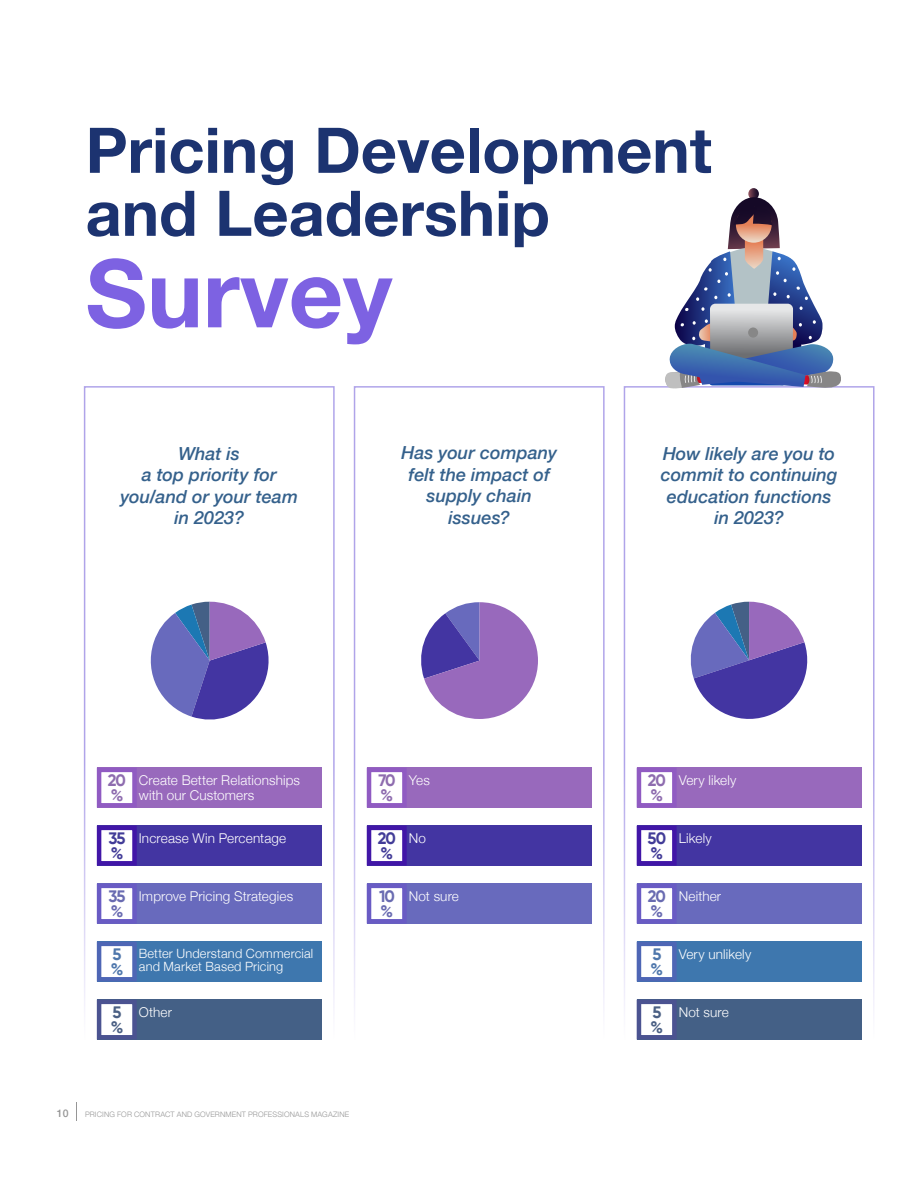
<style>
.page{position:relative;width:918px;height:1188px;background:#fff}
.page>*{position:absolute;margin:0;border:0;box-sizing:border-box;transform-origin:0 0}
.t1{font:700 94.5px "Helvetica Neue";color:#7d62e2}
.t2{font:700 63px/63px "Helvetica Neue";color:#1c3370}
.t3{font:italic 500 18px/21.6px "Helvetica Neue";color:#35618c;text-align:center}
.t4{font:700 16.5px/15px "Gilroy";color:#423c98}
.t5{font:700 16.5px/15px "Gilroy";color:#8e6caf}
.t6{font:700 16.5px "Gilroy";color:#696bb1}
.t7{font:700 16.5px/15px "Gilroy";color:#4f77ac}
.t8{font:700 16.5px "Gilroy";color:#4b6084}
.t9{font:300 13.5px/15px "Helvetica Neue";letter-spacing:.01em;color:#fff}
.t10{font:300 12.75px/13.5px "Helvetica Neue";letter-spacing:.015em;color:#fff}
.t11{font:500 10.5px "Helvetica Neue";color:#969696}
.t12{font:300 7.5px "Helvetica Neue";letter-spacing:.02em;color:#969696}
.s1{font-family:"Gilroy";font-weight:700;font-size:16.5px;color:#423c98}
.s2{font-family:"Gilroy";font-weight:700;font-size:16.5px;color:#696bb1}
.s3{font-family:"Gilroy";font-weight:700;font-size:16.5px;color:#4b6084}
.s4{font-family:"Gilroy";font-weight:700;font-size:16.5px;color:#8e6caf}
.s5{font-family:"Helvetica Neue";font-weight:300;font-size:13.5px;color:#fff}
.s6{font-family:"Gilroy";font-weight:700;font-size:16.5px;color:#4f77ac}
</style>
<div class="page">
<svg style="left:76px;top:1102px;width:1px;height:18px"></svg>
<svg style="left:150px;top:602px;width:119px;height:117px"></svg>
<svg style="left:421px;top:602px;width:117px;height:117px"></svg>
<svg style="left:690px;top:602px;width:118px;height:117px"></svg>
<svg style="left:665px;top:188px;width:176px;height:201px"></svg>
<div style="left:97px;top:767px;width:225px;height:41px;background:#9869bc"></div>
<div style="left:97px;top:768px;width:40px;height:40px;background:#fff;border:4px solid #905bc2"></div>
<div style="left:97px;top:825px;width:225px;height:41px;background:#4335a2"></div>
<div style="left:97px;top:826px;width:40px;height:40px;background:#fff;border:4px solid #4116a7"></div>
<div style="left:97px;top:883px;width:225px;height:41px;background:#686abd"></div>
<div style="left:97px;top:884px;width:40px;height:40px;background:#fff;border:4px solid #695bc4"></div>
<div style="left:97px;top:941px;width:225px;height:41px;background:#3e77ae"></div>
<div style="left:97px;top:942px;width:40px;height:40px;background:#fff;border:4px solid #4e66b5"></div>
<div style="left:97px;top:999px;width:225px;height:41px;background:#446086"></div>
<div style="left:97px;top:1000px;width:40px;height:40px;background:#fff;border:4px solid #4b5391"></div>
<div style="left:367px;top:767px;width:225px;height:41px;background:#9869bc"></div>
<div style="left:367px;top:768px;width:40px;height:40px;background:#fff;border:4px solid #905bc2"></div>
<div style="left:367px;top:825px;width:225px;height:41px;background:#4335a2"></div>
<div style="left:367px;top:826px;width:40px;height:40px;background:#fff;border:4px solid #4116a7"></div>
<div style="left:367px;top:883px;width:225px;height:41px;background:#686abd"></div>
<div style="left:367px;top:884px;width:40px;height:40px;background:#fff;border:4px solid #695bc4"></div>
<div style="left:637px;top:767px;width:225px;height:41px;background:#9869bc"></div>
<div style="left:637px;top:768px;width:40px;height:40px;background:#fff;border:4px solid #905bc2"></div>
<div style="left:637px;top:825px;width:225px;height:41px;background:#4335a2"></div>
<div style="left:637px;top:826px;width:40px;height:40px;background:#fff;border:4px solid #4116a7"></div>
<div style="left:637px;top:883px;width:225px;height:41px;background:#686abd"></div>
<div style="left:637px;top:884px;width:40px;height:40px;background:#fff;border:4px solid #695bc4"></div>
<div style="left:637px;top:941px;width:225px;height:41px;background:#3e77ae"></div>
<div style="left:637px;top:942px;width:40px;height:40px;background:#fff;border:4px solid #4e66b5"></div>
<div style="left:637px;top:999px;width:225px;height:41px;background:#446086"></div>
<div style="left:637px;top:1000px;width:40px;height:40px;background:#fff;border:4px solid #4b5391"></div>
<h2 class="t2" style="left:86px;top:121px;width:628px">Pricing Development and Leadership</h2>
<h1 class="t1" style="left:86px;top:220px;width:308px">Survey</h1>
<h3 class="t3" style="left:120px;top:441px;width:179px">What is<br>a top priority for you/and or your team in 2023?</h3>
<h3 class="t3" style="left:401px;top:441px;width:157px">Has your company felt the impact of supply chain issues?</h3>
<h3 class="t3" style="left:661px;top:441px;width:178px">How likely are you to commit to continuing education functions in 2023?</h3>
<p class="t5" style="left:108px;top:773px;width:20px">20 %</p>
<p class="t9" style="left:109px;top:829px;width:179px"><span class="s1">35</span> Increase Win Percentage</p>
<p class="t4" style="left:111px;top:846px;width:14px">%</p>
<p class="t9" style="left:109px;top:887px;width:186px"><span class="s2">35</span> Improve Pricing Strategies</p>
<p class="t6" style="left:111px;top:901px;width:14px">%</p>
<p class="t10" style="left:139px;top:946px;width:176px">Better Understand Commercial and Market Based Pricing</p>
<p class="t9" style="left:139px;top:771px;width:163px">Create Better Relationships with our Customers</p>
<p class="t7" style="left:111px;top:947px;width:14px">5 %</p>
<p class="t9" style="left:112px;top:1003px;width:61px"><span class="s3">5</span> Other</p>
<p class="t8" style="left:111px;top:1017px;width:14px">%</p>
<p class="t9" style="left:378px;top:771px;width:53px"><span class="s4">70</span> Yes</p>
<p class="t5" style="left:381px;top:788px;width:14px">%</p>
<p class="t4" style="left:378px;top:831px;width:50px">20 <span class="s5">No </span>%</p>
<p class="t9" style="left:379px;top:887px;width:81px"><span class="s2">10</span> Not sure</p>
<p class="t6" style="left:381px;top:901px;width:14px">%</p>
<p class="t11" style="left:57px;top:1105px;width:13px">10</p>
<p class="t12" style="left:85px;top:1108px;width:266px">PRICING FOR CONTRACT AND GOVERNMENT PROFESSIONALS MAGAZINE</p>
<p class="t9" style="left:648px;top:771px;width:90px"><span class="s4">20</span> Very likely</p>
<p class="t5" style="left:651px;top:788px;width:14px">%</p>
<p class="t9" style="left:648px;top:829px;width:66px"><span class="s1">50</span> Likely</p>
<p class="t4" style="left:651px;top:846px;width:14px">%</p>
<p class="t9" style="left:648px;top:887px;width:75px"><span class="s2">20</span> Neither</p>
<p class="t6" style="left:651px;top:901px;width:14px">%</p>
<p class="t9" style="left:652px;top:945px;width:100px"><span class="s6">5</span> Very unlikely</p>
<p class="t7" style="left:651px;top:962px;width:14px">%</p>
<p class="t9" style="left:652px;top:1003px;width:78px"><span class="s3">5</span> Not sure</p>
<p class="t8" style="left:651px;top:1017px;width:14px">%</p>
</div>
